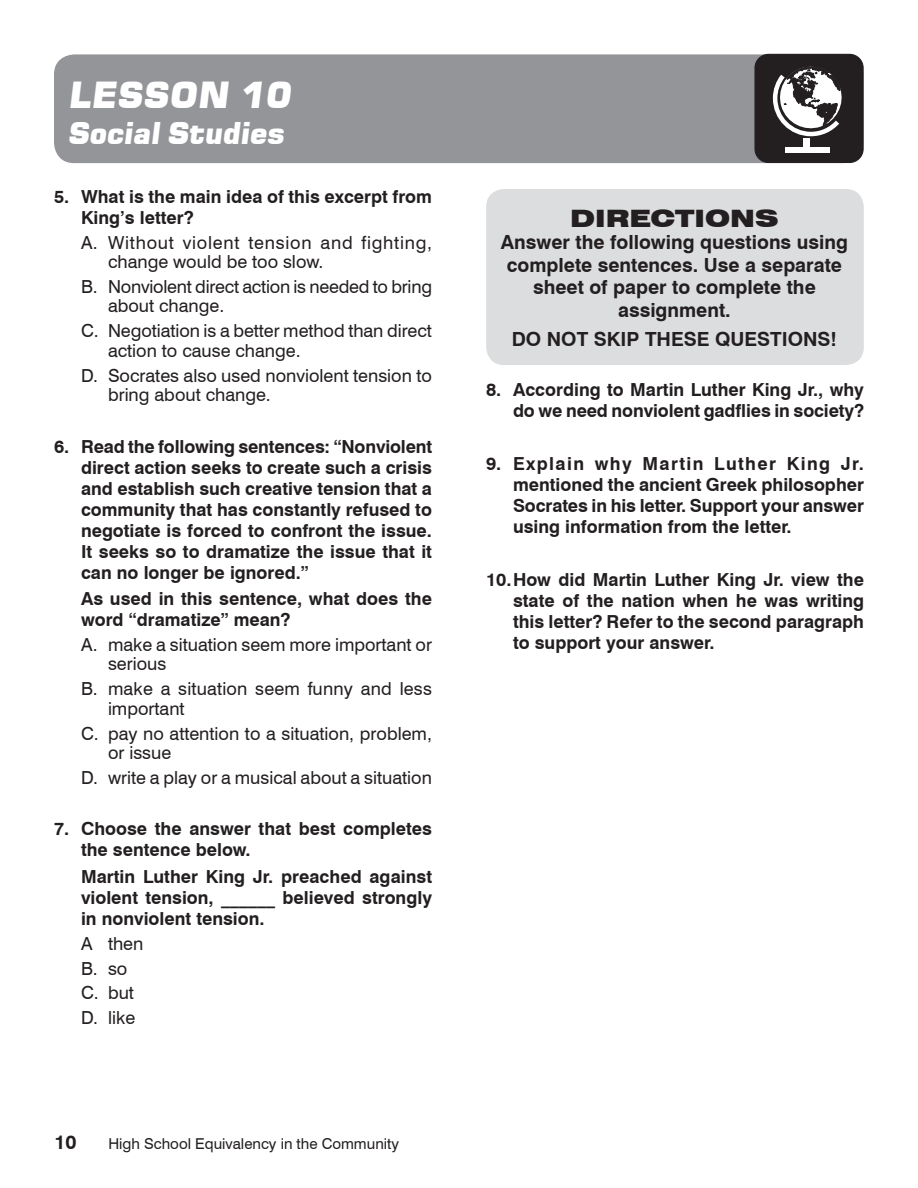
<style>
.page{position:relative;width:918px;height:1188px;background:#fff}
.page>*{position:absolute;margin:0;border:0;box-sizing:border-box;transform-origin:0 0}
.t1{font:italic 36px "Square 721 Blk";color:#fff}
.t2{font:italic 30px "Square 721 Blk";letter-spacing:-.025em;color:#fff}
.Directions_hed{font:900 expanded 24px "Swiss 721 BT";color:#231f20}
.Directions_copy{font:700 19.5px/22.5px "Swiss 721 BT";color:#231f20;text-align:center}
.Numbered_questions{font:700 18px/21px "Swiss 721 BT";color:#231f20;text-align:justify}
.ANSWERS{font:18px/19.5px "Swiss 721 BT";color:#231f20}
.ANSWERS-2{font:18px/19.5px "Swiss 721 BT";letter-spacing:.04em;color:#231f20}
.t3{font:15px "Swiss 721 BT";color:#231f20}
</style>
<div class="page">
<div style="left:54px;top:54px;width:809px;height:109px;background:#939598;border-radius:20px"></div>
<div style="left:755px;top:54px;width:108px;height:108px;background:#231f20;border-radius:14px"></div>
<div style="left:754px;top:54px;width:110px;height:109px;border:1px solid #231f20;border-radius:14px"></div>
<div style="left:803px;top:138px;width:7px;height:15px;background:#fff"></div>
<div style="left:785px;top:147px;width:45px;height:6px;background:#fff"></div>
<svg style="left:772px;top:66px;width:70px;height:71px"></svg>
<div style="left:486px;top:189px;width:378px;height:176px;background:#dcdddf;border-radius:18px"></div>
<h1 class="t1" style="left:68px;top:73px;width:225px">LESSON 10</h1>
<h2 class="t2" style="left:68px;top:115px;width:218px">Social Studies</h2>
<p class="Numbered_questions" style="left:81px;top:186px;width:352px;text-indent:-27px">5. What is the main idea of this excerpt from<br>King’s letter?</p>
<p class="ANSWERS-2" style="left:108px;top:232px;width:326px;text-indent:-27px">A. Without violent tension and fighting, change would be too slow.</p>
<p class="ANSWERS" style="left:108px;top:277px;width:326px;text-indent:-27px">B. Nonviolent direct action is needed to bring about change.</p>
<p class="ANSWERS" style="left:108px;top:321px;width:325px;text-indent:-27px">C. Negotiation is a better method than direct action to cause change.</p>
<p class="ANSWERS" style="left:108px;top:365px;width:326px;text-indent:-27px">D. Socrates also used nonviolent tension to bring about change.</p>
<p class="Numbered_questions" style="left:81px;top:436px;width:353px;text-indent:-27px">6. Read the following sentences: “Nonviolent direct action seeks to create such a crisis and establish such creative tension that a community that has constantly refused to negotiate is forced to confront the issue.<br>It seeks so to dramatize the issue that it can no longer be ignored.”</p>
<p class="Numbered_questions" style="left:81px;top:588px;width:352px">As used in this sentence, what does the word “dramatize” mean?</p>
<p class="ANSWERS" style="left:108px;top:635px;width:326px;text-indent:-27px">A. make a situation seem more important or serious</p>
<p class="ANSWERS" style="left:108px;top:679px;width:326px;text-indent:-27px">B. make a situation seem funny and less important</p>
<p class="ANSWERS" style="left:108px;top:723px;width:326px;text-indent:-27px">C. pay no attention to a situation, problem, or issue</p>
<p class="ANSWERS" style="left:81px;top:768px;width:353px">D. write a play or a musical about a situation</p>
<p class="Numbered_questions" style="left:81px;top:818px;width:352px;text-indent:-27px">7. Choose the answer that best completes the sentence below.</p>
<p class="Numbered_questions" style="left:81px;top:866px;width:353px">Martin Luther King Jr. preached against violent tension, ______ believed strongly in nonviolent tension.</p>
<p class="ANSWERS" style="left:81px;top:933px;width:64px">A then</p>
<p class="ANSWERS" style="left:81px;top:958px;width:48px">B. so</p>
<p class="ANSWERS" style="left:81px;top:983px;width:54px">C. but</p>
<p class="ANSWERS" style="left:81px;top:1008px;width:56px">D. like</p>
<p class="Directions_copy" style="left:54px;top:1130px;width:24px">10</p>
<p class="t3" style="left:108px;top:1134px;width:292px">High School Equivalency in the Community</p>
<p class="Directions_hed" style="left:570px;top:203px;width:210px">DIRECTIONS</p>
<p class="Directions_copy" style="left:501px;top:231px;width:349px">Answer the following questions using complete sentences. Use a separate sheet of paper to complete the assignment.</p>
<p class="Directions_copy" style="left:512px;top:327px;width:327px">DO NOT SKIP THESE QUESTIONS!</p>
<p class="Numbered_questions" style="left:486px;top:379px;width:380px;text-align:right">8. According to Martin Luther King Jr., why do we need nonviolent gadflies in society?</p>
<p class="Numbered_questions" style="left:513px;top:453px;width:353px;text-indent:-27px">9. Explain why Martin Luther King Jr. mentioned the ancient Greek philosopher Socrates in his letter. Support your answer using information from the letter.</p>
<p class="Numbered_questions" style="left:513px;top:569px;width:353px;text-indent:-27px">10.How did Martin Luther King Jr. view the state of the nation when he was writing this letter? Refer to the second paragraph to support your answer.</p>
</div>
